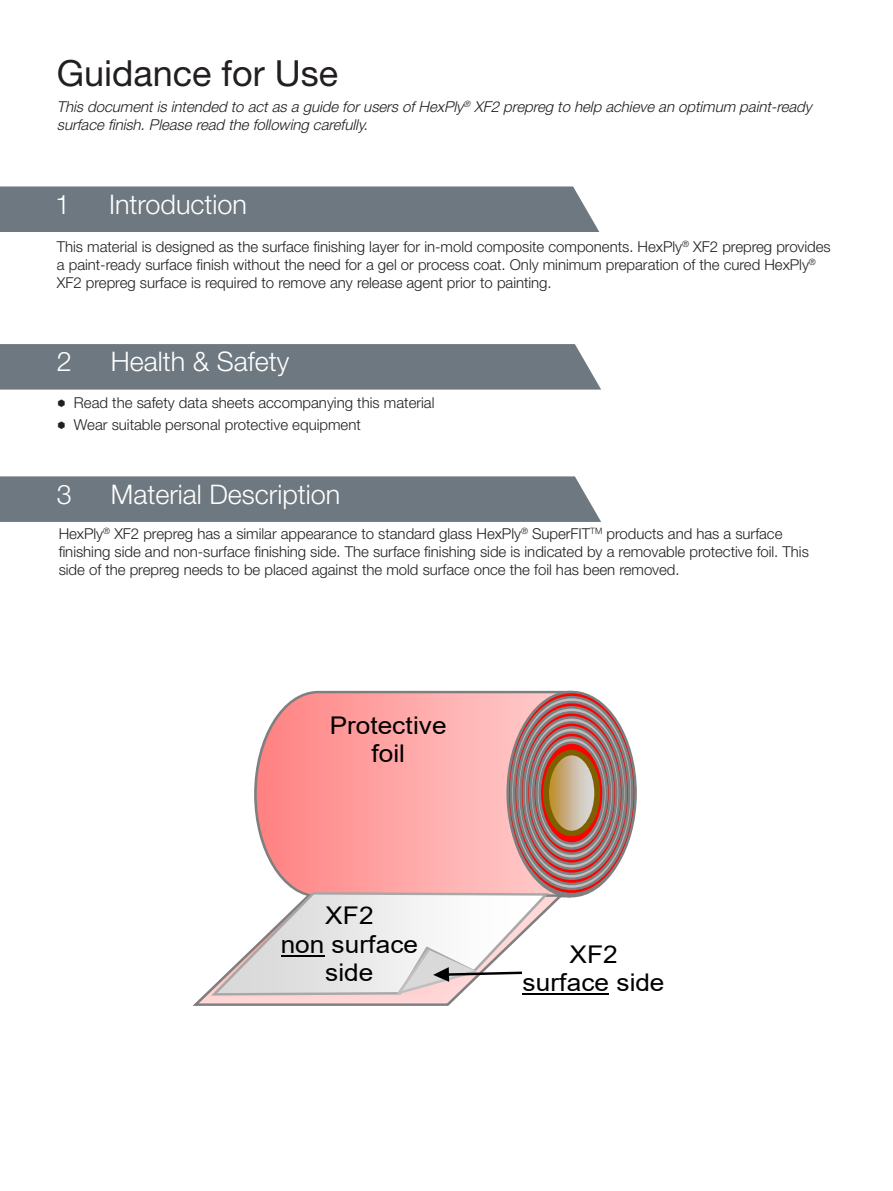
<style>
.page{position:relative;width:893px;height:1191px;background:#fff}
.page>*{position:absolute;margin:0;border:0;box-sizing:border-box;transform-origin:0 0}
.Inside_Page_Title{font:36px "Helvetica Neue LT Std";color:#231f20}
.Inside_Page_Subtitle{font:300 27px "Helvetica Neue LT Std";color:#fff}
.t1{font:24.45px/28px "Arial";letter-spacing:.005em;color:#000;text-align:center;scale:1.07 1}
.Body_Copy{font:300 15px/18px "Helvetica Neue LT Std";color:#231f20}
.Body_Copy-2{font:italic 300 15px/18px "Helvetica Neue LT Std";color:#231f20}
</style>
<div class="page">
<div style="left:0;top:186px;width:599px;height:46px;background:#6d7880"></div>
<svg style="left:597px;top:699px;width:40px;height:190px"></svg>
<svg style="left:192px;top:1002px;width:258px;height:4px"></svg>
<svg style="left:508px;top:692px;width:127px;height:202px"></svg>
<svg style="left:511px;top:697px;width:121px;height:192px"></svg>
<svg style="left:514px;top:702px;width:115px;height:182px"></svg>
<svg style="left:517px;top:707px;width:109px;height:171px"></svg>
<svg style="left:520px;top:712px;width:103px;height:161px"></svg>
<svg style="left:524px;top:717px;width:96px;height:151px"></svg>
<svg style="left:527px;top:722px;width:89px;height:141px"></svg>
<svg style="left:540px;top:742px;width:64px;height:101px"></svg>
<svg style="left:196px;top:690px;width:401px;height:314px"></svg>
<hr style="left:523px;top:993px;width:86px;height:2px;background:#000">
<div style="left:0;top:344px;width:601px;height:45px;background:#6d7880"></div>
<div style="left:0;top:476px;width:601px;height:46px;background:#6d7880"></div>
<p class="Inside_Page_Title" style="left:57px;top:52px;width:283px">Guidance for Use</p>
<p class="Body_Copy-2" style="left:57px;top:97px;width:756px">This documentis intended to actas a guide forusers ofHexPly<sup>®</sup> XF2 prepreg to help achieve an optimum paint-ready surface finish.Please read the following carefully.</p>
<p class="Inside_Page_Subtitle" style="left:55px;top:187px;width:17px">1</p>
<p class="Inside_Page_Subtitle" style="left:109px;top:187px;width:140px">Introduction</p>
<p class="Body_Copy" style="left:57px;top:237px;width:775px">This material is designed as the surface finishing layer for in-mold composite components. HexPly<sup>®</sup> XF2 prepreg provides a paint-ready surface finish without the need for a gel or process coat. Only minimum preparation of the cured HexPly<sup>®<br></sup>XF2 prepreg surface is required to remove any release agent prior to painting.</p>
<p class="Inside_Page_Subtitle" style="left:57px;top:345px;width:17px">2</p>
<p class="Inside_Page_Subtitle" style="left:111px;top:345px;width:180px">Health &amp; Safety</p>
<p class="Body_Copy" style="left:74px;top:393px;width:362px">Read the safety data sheets accompanying this material</p>
<p class="Body_Copy" style="left:74px;top:416px;width:289px">Wear suitable personal protective equipment</p>
<p class="Inside_Page_Subtitle" style="left:57px;top:477px;width:17px">3</p>
<p class="Inside_Page_Subtitle" style="left:111px;top:477px;width:231px">Material Description</p>
<p class="Body_Copy" style="left:59px;top:524px;width:752px">HexPly<sup>®</sup> XF2 prepreg has a similar appearance to standard glass HexPly<sup>®</sup> SuperFIT<sup>TM</sup> products and has a surface finishing side and non-surface finishing side. The surface finishing side is indicated by a removable protective foil. This side of the prepreg needs to be placed against the mold surface once the foil has been removed.</p>
<p class="t1" style="left:330px;top:711px;width:111px">Protective foil</p>
<p class="t1" style="left:281px;top:901px;width:130px">XF2<br>non surface side</p>
<p class="t1" style="left:523px;top:940px;width:134px">XF2<br>surface side</p>
</div>
